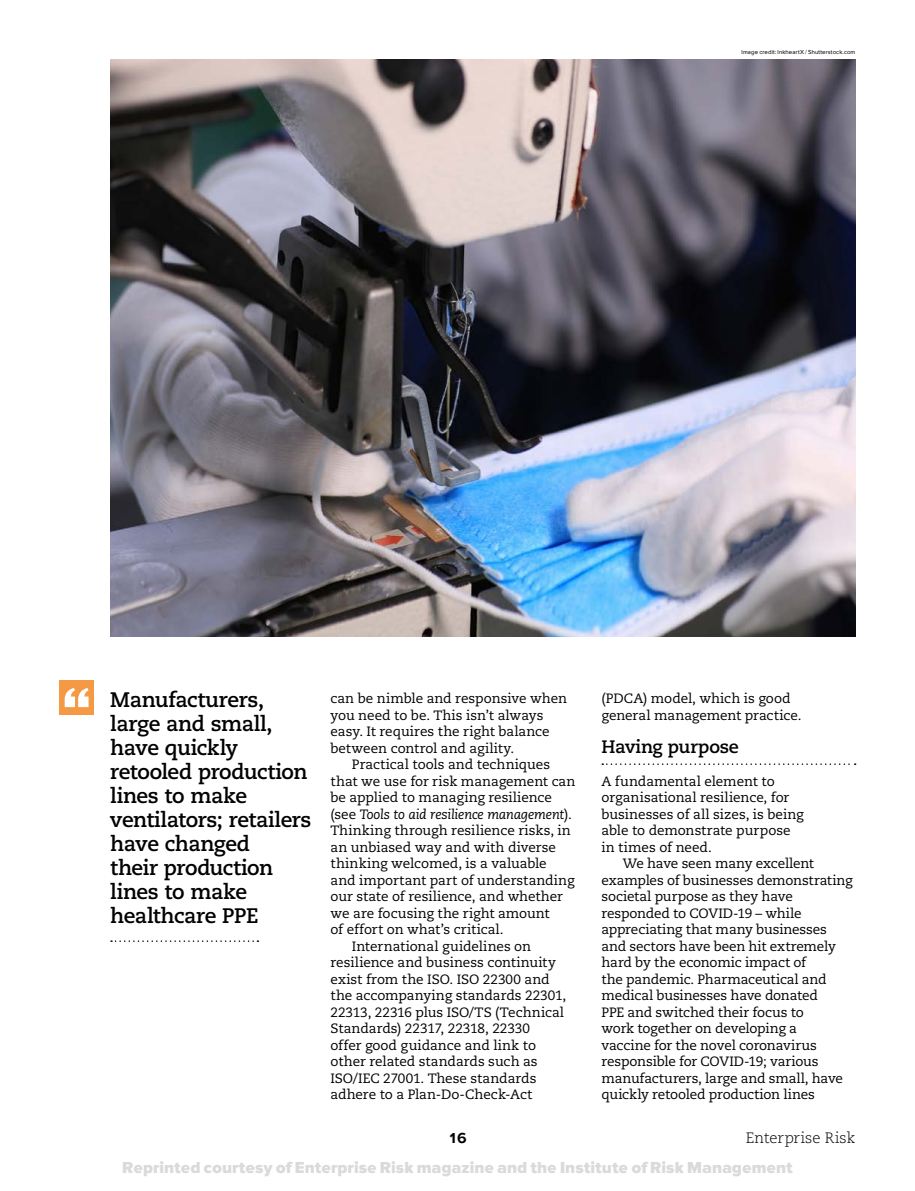
<style>
.page{position:relative;width:915px;height:1191px;background:#fff}
.page>*{position:absolute;margin:0;border:0;box-sizing:border-box;transform-origin:0 0}
.t1{font:700 21px/24px "Caecilia LT Std";letter-spacing:-.02em;color:#000}
.t2{font:700 18px "Caecilia LT Std";letter-spacing:-.015em;color:#000}
.t3{font:900 16.5px "Proxima Sans";color:#dadada}
.t4{font:300 15px "Caecilia LT Std";letter-spacing:.005em;color:#000}
.t5{font:500 15px "Proxima Sans";color:#000}
.t6{font:13.5px/16.5px "Caecilia LT Std";letter-spacing:-.005em;color:#000}
.t7{font:italic 13.5px "Caecilia LT Std";letter-spacing:-.015em;color:#000}
.t8{font:6px "Proxima Sans";letter-spacing:.015em;color:#000}
.s1{font-style:normal}
</style>
<div class="page">
<svg style="left:111px;top:940px;width:147px;height:2px"></svg>
<div style="left:60px;top:680px;width:34px;height:34px;background:#f49944"></div>
<svg style="left:65px;top:688px;width:23px;height:19px"></svg>
<svg style="left:602px;top:763px;width:253px;height:2px"></svg>
<img style="left:110px;top:60px;width:745px;height:576px">
<p class="t8" style="left:741px;top:49px;width:115px">Image credit: InkheartX / Shutterstock.com</p>
<h1 class="t1" style="left:110px;top:688px;width:203px">Manufacturers, large and small, have quickly retooled production lines to make ventilators; retailers have changed<br>their production lines to make healthcare PPE</h1>
<p class="t6" style="left:330px;top:690px;width:238px">can be nimble and responsive when you need to be. This isn’t always easy. It requires the right balance between control and agility.</p>
<p class="t6" style="left:351px;top:756px;width:200px">Practical tools and techniques</p>
<p class="t6" style="left:330px;top:773px;width:246px">that we use for risk management can</p>
<p class="t6" style="left:330px;top:789px;width:223px">be applied to managing resilience</p>
<p class="t7" style="left:330px;top:806px;width:243px"><span class="s1">(see</span> Tools to aid resilience management<span class="s1">).</span></p>
<p class="t6" style="left:330px;top:822px;width:242px">Thinking through resilience risks, in</p>
<p class="t6" style="left:330px;top:839px;width:227px">an unbiased way and with diverse</p>
<p class="t6" style="left:330px;top:855px;width:218px">thinking welcomed, is a valuable</p>
<p class="t6" style="left:330px;top:872px;width:245px">and important part of understanding</p>
<p class="t6" style="left:330px;top:888px;width:234px">our state of resilience, and whether</p>
<p class="t6" style="left:330px;top:905px;width:221px">we are focusing the right amount</p>
<p class="t6" style="left:330px;top:921px;width:174px">of effort on what’s critical.</p>
<p class="t6" style="left:351px;top:938px;width:181px">International guidelines on</p>
<p class="t6" style="left:330px;top:954px;width:227px">resilience and business continuity</p>
<p class="t6" style="left:330px;top:971px;width:220px">exist from the ISO. ISO 22300 and</p>
<p class="t6" style="left:330px;top:987px;width:237px">the accompanying standards 22301,</p>
<p class="t6" style="left:330px;top:1004px;width:235px">22313, 22316 plus ISO/TS (Technical</p>
<p class="t6" style="left:330px;top:1020px;width:201px">Standards) 22317, 22318, 22330</p>
<p class="t6" style="left:330px;top:1037px;width:207px">offer good guidance and link to</p>
<p class="t6" style="left:330px;top:1053px;width:208px">other related standards such as</p>
<p class="t6" style="left:330px;top:1070px;width:207px">ISO/IEC 27001. These standards</p>
<p class="t6" style="left:330px;top:1086px;width:203px">adhere to a Plan-Do-Check-Act</p>
<p class="t6" style="left:601px;top:690px;width:201px">(PDCA) model, which is good general management practice.</p>
<h2 class="t2" style="left:601px;top:736px;width:139px">Having purpose</h2>
<p class="t6" style="left:601px;top:773px;width:203px">A fundamental element to organisational resilience, for businesses of all sizes, is being able to demonstrate purpose in times of need.</p>
<p class="t6" style="left:601px;top:855px;width:253px;text-indent:21px">We have seen many excellent examples of businesses demonstrating societal purpose as they have responded to COVID-19 – while appreciating that many businesses and sectors have been hit extremely hard by the economic impact of<br>the pandemic. Pharmaceutical and medical businesses have donated<br>PPE and switched their focus to<br>work together on developing a<br>vaccine for the novel coronavirus responsible for COVID-19; various manufacturers, large and small, have quickly retooled production lines</p>
<p class="t5" style="left:448px;top:1129px;width:20px">16</p>
<p class="t4" style="left:745px;top:1129px;width:111px">Enterprise Risk</p>
<p class="t3" style="left:122px;top:1158px;width:671px">Reprinted courtesy of Enterprise Risk magazine and the Institute of Risk Management</p>
</div>
